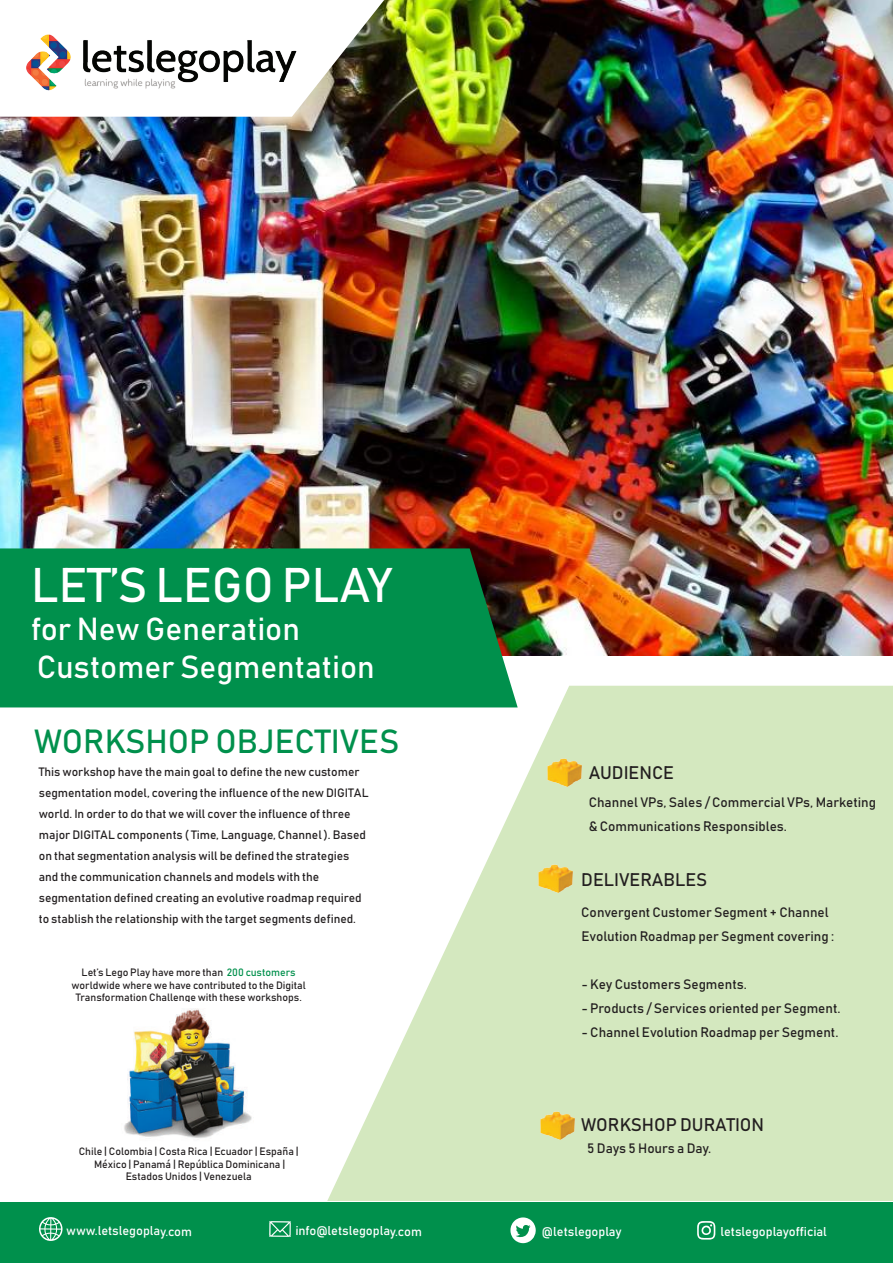
<style>
.page{position:relative;width:893px;height:1263px;background:#fff}
.page>*{position:absolute;margin:0;border:0;box-sizing:border-box;transform-origin:0 0}
.t1{font:48px "Bahnschrift";color:#fff}
.t2{font:33px "Bahnschrift";color:#00904c}
.t3{font:31.5px/37.8px "Bahnschrift";color:#fff}
.t4{font:18px "Bahnschrift";color:#231f20}
.t5{font:13.5px/24px "Bahnschrift";color:#231f20}
.t6{font:12.6px "Bahnschrift";color:#fff}
.t7{font:12px/21px "Bahnschrift";color:#231f20}
.t8{font:10.5px/12.6px "Bahnschrift";color:#231f20;text-align:center}
.s1{color:#00904c}
</style>
<div class="page">
<img style="left:124px;top:1008px;width:128px;height:130px">
<div style="left:0;top:1202px;width:893px;height:61px;background:#00904c"></div>
<svg style="left:327px;top:686px;width:566px;height:515px;fill:#d4e8bf"></svg>
<img style="left:0;top:0;width:893px;height:656px">
<svg style="left:0;top:0;width:384px;height:117px"></svg>
<div style="left:0;top:548px;width:518px;height:159px;background:#00904c"></div>
<img style="left:3px;top:22px;width:314px;height:75px">
<img style="left:542px;top:756px;width:44px;height:33px">
<img style="left:534px;top:1109px;width:44px;height:33px">
<img style="left:533px;top:863px;width:44px;height:33px">
<svg style="left:39px;top:1217px;width:24px;height:24px"></svg>
<svg style="left:269px;top:1221px;width:22px;height:16px"></svg>
<svg style="left:697px;top:1221px;width:18px;height:18px"></svg>
<svg style="left:510px;top:1217px;width:26px;height:26px"></svg>
<h1 class="t1" style="left:31px;top:555px;width:362px">LET’S LEGO PLAY</h1>
<h3 class="t3" style="left:31px;top:609px;width:345px">for New Generation<br>Customer Segmentation</h3>
<h2 class="t2" style="left:34px;top:720px;width:367px">WORKSHOP OBJECTIVES</h2>
<p class="t7" style="left:39px;top:761px;width:331px">This workshop have the main goal to define the new customer segmentation model, covering the influence of the new DIGITAL world. In order to do that we will cover the influence of three major DIGITAL components ( Time, Language, Channel ). Based on that segmentation analysis will be defined the strategies and the communication channels and models with the segmentation defined creating an evolutive roadmap required to stablish the relationship with the target segments defined.</p>
<p class="t8" style="left:72px;top:966px;width:236px">Let’s Lego Play have more than <span class="s1">200 customers </span>worldwide where we have contributed to the Digital<br>Transformation Challenge with these workshops.</p>
<p class="t8" style="left:79px;top:1145px;width:221px">Chile | Colombia | Costa Rica | Ecuador | España |<br>México | Panamá | República Dominicana |<br>Estados Unidos | Venezuela</p>
<h3 class="t4" style="left:589px;top:761px;width:87px">AUDIENCE</h3>
<p class="t5" style="left:589px;top:790px;width:289px">Channel VPs, Sales / Commercial VPs, Marketing &amp; Communications Responsibles.</p>
<h3 class="t4" style="left:581px;top:868px;width:127px">DELIVERABLES</h3>
<p class="t5" style="left:581px;top:900px;width:254px">Convergent Customer Segment + Channel<br>Evolution Roadmap per Segment covering :</p>
<p class="t5" style="left:581px;top:972px;width:167px">- Key Customers Segments.</p>
<p class="t5" style="left:581px;top:996px;width:260px">- Products / Services oriented per Segment.</p>
<p class="t5" style="left:582px;top:1020px;width:258px">- Channel Evolution Roadmap per Segment.</p>
<h3 class="t4" style="left:581px;top:1113px;width:184px">WORKSHOP DURATION</h3>
<p class="t5" style="left:587px;top:1135px;width:126px">5 Days 5 Hours a Day.</p>
<p class="t6" style="left:67px;top:1222px;width:127px;rotate:1deg">www.letslegoplay.com</p>
<p class="t6" style="left:296px;top:1222px;width:128px;rotate:1deg">info@letslegoplay.com</p>
<p class="t6" style="left:542px;top:1223px;width:81px">@letslegoplay</p>
<p class="t6" style="left:720px;top:1223px;width:108px">letslegoplayofficial</p>
</div>
